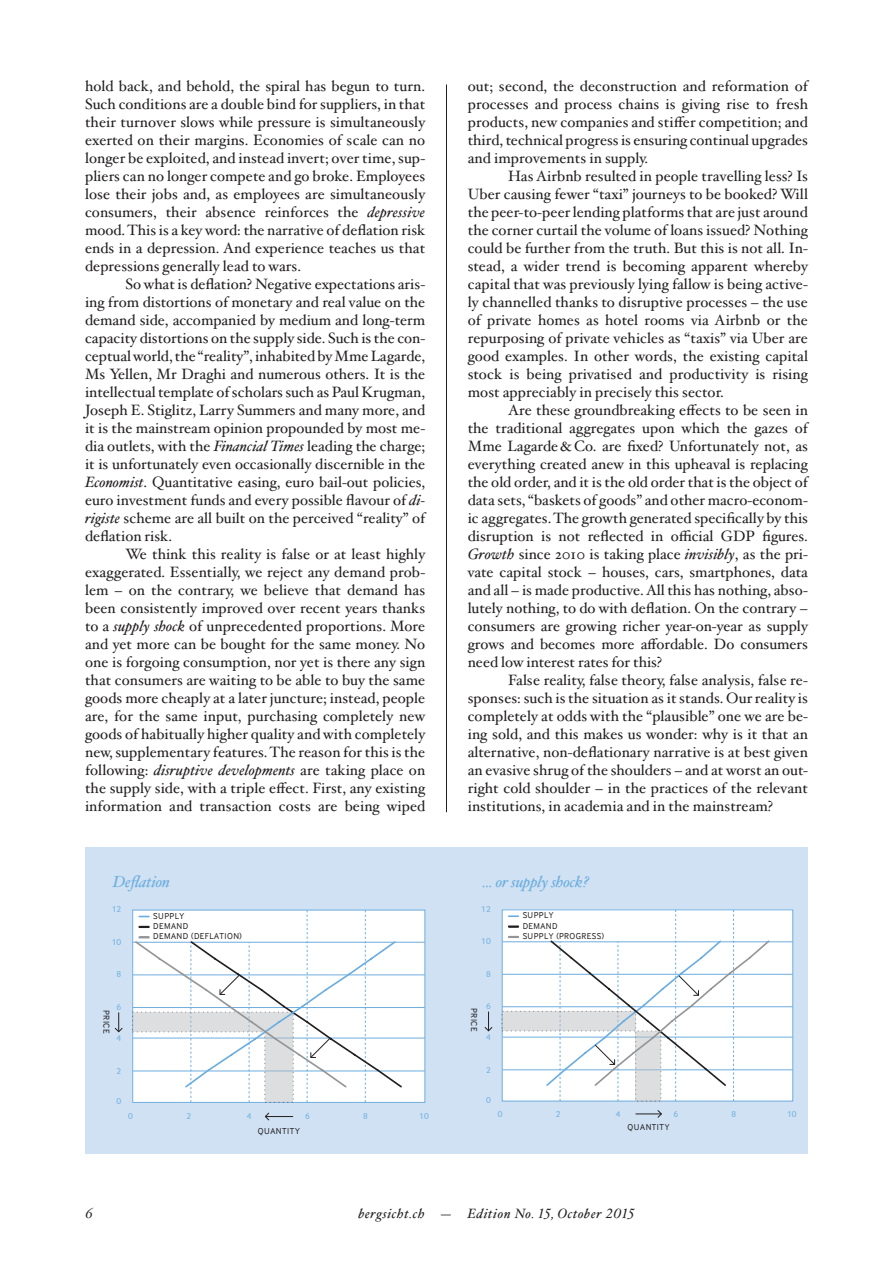
<style>
.page{position:relative;width:893px;height:1263px;background:#fff}
.page>*{position:absolute;margin:0;border:0;box-sizing:border-box;transform-origin:0 0}
.t1{font:italic 16.05px "Hoefler Txt";letter-spacing:-.015em;color:#6caddf}
.t2{font:italic 15.9px "Hoefler Txt";letter-spacing:-.015em;color:#6caddf}
.t3{font:15px/18px "Hoefler Txt";letter-spacing:.005em;color:#231f20;text-align:justify}
.t4{font:italic 13.5px "Hoefler Txt";letter-spacing:.05em;color:#231f20}
.t5{font:8.85px "Inter Face Da Ma";letter-spacing:.05em;color:#231f20}
.t6{font:8.85px "Inter Face Da Ma";color:#6caddf}
.s1{font-style:italic}
</style>
<div class="page">
<div style="left:85px;top:847px;width:723px;height:307px;background:#cfe1f3"></div>
<svg style="left:132px;top:910px;width:294px;height:193px;background:#edf2f6"></svg>
<svg style="left:265px;top:1112px;width:28px;height:9px"></svg>
<svg style="left:114px;top:1013px;width:9px;height:20px"></svg>
<svg style="left:501px;top:910px;width:293px;height:191px;background:#f2f5f8"></svg>
<svg style="left:636px;top:1110px;width:26px;height:8px"></svg>
<svg style="left:484px;top:1012px;width:9px;height:20px"></svg>
<hr style="left:446px;top:84px;width:1px;height:728px;background:#231f20">
<p class="t3" style="left:85px;top:77px;width:342px">hold back, and behold, the spiral has begun to turn.<br>Such conditions are a double bind for suppliers, in that their turnover slows while pressure is simultaneously exerted on their margins. Economies of scale can no longer be exploited, and instead invert; over time, sup&shy;pliers can no longer compete and go broke. Employees lose their jobs and, as employees are simultaneously consumers, their absence reinforces the <span class="s1">depressive </span>mood. This is a key word: the narrative of deflation risk ends in a depression. And experience teaches us that depressions generally lead to wars.</p>
<p class="t3" style="left:85px;top:275px;width:342px;text-indent:40px">So what is deflation? Negative expectations aris&shy;ing from distortions of monetary and real value on the demand side, accompanied by medium and long-term capacity distortions on the supply side. Such is the con&shy;ceptual world, the “reality”, inhabited by Mme Lagarde, Ms Yellen, Mr Draghi and numerous others. It is the intellectual template of scholars such as Paul Krugman, Joseph E. Stiglitz, Larry Summers and many more, and it is the mainstream opinion propounded by most me&shy;dia outlets, with the <span class="s1">Financial Times</span> leading the charge; it is unfortunately even occasionally discernible in the <span class="s1">Economist</span>. Quantitative easing, euro bail-out policies, euro investment funds and every possible flavour of <span class="s1">di&shy;rigiste</span> scheme are all built on the perceived “reality” of deflation risk.</p>
<p class="t3" style="left:85px;top:545px;width:342px;text-indent:40px">We think this reality is false or at least highly exaggerated. Essentially, we reject any demand prob&shy;lem – on the contrary, we believe that demand has been consistently improved over recent years thanks to a <span class="s1">supply shock</span> of unprecedented proportions. More and yet more can be bought for the same money. No one is forgoing consumption, nor yet is there any sign that consumers are waiting to be able to buy the same goods more cheaply at a later juncture; instead, people are, for the same input, purchasing completely new goods of habitually higher quality and with completely new, supplementary features. The reason for this is the following: <span class="s1">disruptive developments</span> are taking place on the supply side, with a triple effect. First, any existing information and transaction costs are being wiped</p>
<p class="t3" style="left:468px;top:77px;width:342px">out; second, the deconstruction and reformation of processes and process chains is giving rise to fresh products, new companies and stiffer competition; and third, technical progress is ensuring continual upgrades and improvements in supply.</p>
<p class="t3" style="left:468px;top:167px;width:342px;text-indent:40px">Has Airbnb resulted in people travelling less? Is Uber causing fewer “taxi” journeys to be booked? Will the peer-to-peer lending platforms that are just around the corner curtail the volume of loans issued? Nothing could be further from the truth. But this is not all. In&shy;stead, a wider trend is becoming apparent whereby capital that was previously lying fallow is being active&shy;ly channelled thanks to disruptive processes – the use of private homes as hotel rooms via Airbnb or the repurposing of private vehicles as “taxis” via Uber are good examples. In other words, the existing capital stock is being privatised and productivity is rising most appreciably in precisely this sector.</p>
<p class="t3" style="left:468px;top:401px;width:342px;text-indent:40px">Are these groundbreaking effects to be seen in the traditional aggregates upon which the gazes of Mme Lagarde&amp;Co. are fixed? Unfortunately not, as everything created anew in this upheaval is replacing the old order, and it is the old order that is the object of data sets, “baskets of goods” and other macro-econom&shy;ic aggregates. The growth generated specifically by this disruption is not reflected in official GDP figures.<br><span class="s1">Growth</span> since 2010 is taking place <span class="s1">invisibly</span>, as the pri&shy;vate capital stock – houses, cars, smartphones, data and all – is made productive. All this has nothing, abso&shy;lutely nothing, to do with deflation. On the contrary – consumers are growing richer year-on-year as supply grows and becomes more affordable. Do consumers need low interest rates for this?</p>
<p class="t3" style="left:468px;top:671px;width:342px;text-indent:40px">False reality, false theory, false analysis, false re&shy;sponses: such is the situation as it stands. Our reality is completely at odds with the “plausible” one we are be&shy;ing sold, and this makes us wonder: why is it that an alternative, non-deflationary narrative is at best given an evasive shrug of the shoulders – and at worst an out&shy;right cold shoulder – in the practices of the relevant institutions, in academia and in the mainstream?</p>
<p class="t1" style="left:113px;top:872px;width:59px">Deflation</p>
<p class="t2" style="left:482px;top:872px;width:108px">... or supply shock?</p>
<p class="t6" style="left:112px;top:904px;width:11px">12</p>
<p class="t5" style="left:153px;top:910px;width:32px">SUPPLY</p>
<p class="t6" style="left:481px;top:904px;width:11px">12</p>
<p class="t5" style="left:523px;top:910px;width:32px">SUPPLY</p>
<p class="t5" style="left:153px;top:921px;width:37px">DEMAND</p>
<p class="t5" style="left:523px;top:921px;width:36px">DEMAND</p>
<p class="t6" style="left:112px;top:937px;width:11px">10</p>
<p class="t5" style="left:153px;top:931px;width:90px">DEMAND (DEFLATION)</p>
<p class="t6" style="left:481px;top:936px;width:11px">10</p>
<p class="t5" style="left:523px;top:931px;width:83px">SUPPLY (PROGRESS)</p>
<p class="t6" style="left:116px;top:969px;width:6px">8</p>
<p class="t6" style="left:486px;top:969px;width:6px">8</p>
<p class="t6" style="left:116px;top:1002px;width:6px">6</p>
<p class="t5" style="left:111px;top:1010px;width:25px;rotate:90deg">PRICE</p>
<p class="t6" style="left:116px;top:1033px;width:6px">4</p>
<p class="t5" style="left:479px;top:1008px;width:25px;rotate:90deg">PRICE</p>
<p class="t6" style="left:486px;top:1001px;width:6px">6</p>
<p class="t6" style="left:486px;top:1032px;width:6px">4</p>
<p class="t6" style="left:116px;top:1066px;width:6px">2</p>
<p class="t6" style="left:486px;top:1064px;width:6px">2</p>
<p class="t6" style="left:116px;top:1096px;width:6px">0</p>
<p class="t6" style="left:486px;top:1095px;width:6px">0</p>
<p class="t6" style="left:128px;top:1110px;width:6px">0</p>
<p class="t6" style="left:186px;top:1110px;width:6px">2</p>
<p class="t6" style="left:247px;top:1110px;width:6px">4</p>
<p class="t6" style="left:305px;top:1110px;width:6px">6</p>
<p class="t6" style="left:363px;top:1110px;width:6px">8</p>
<p class="t6" style="left:419px;top:1110px;width:11px">10</p>
<p class="t6" style="left:498px;top:1109px;width:6px">0</p>
<p class="t6" style="left:556px;top:1109px;width:6px">2</p>
<p class="t6" style="left:616px;top:1109px;width:6px">4</p>
<p class="t6" style="left:674px;top:1109px;width:6px">6</p>
<p class="t6" style="left:731px;top:1109px;width:6px">8</p>
<p class="t6" style="left:787px;top:1109px;width:11px">10</p>
<p class="t5" style="left:258px;top:1126px;width:44px">QUANTITY</p>
<p class="t5" style="left:628px;top:1122px;width:43px">QUANTITY</p>
<p class="t4" style="left:85px;top:1206px;width:9px">6</p>
<p class="t4" style="left:358px;top:1206px;width:277px">bergsicht.ch — Edition No. 15, October 2015</p>
</div>
